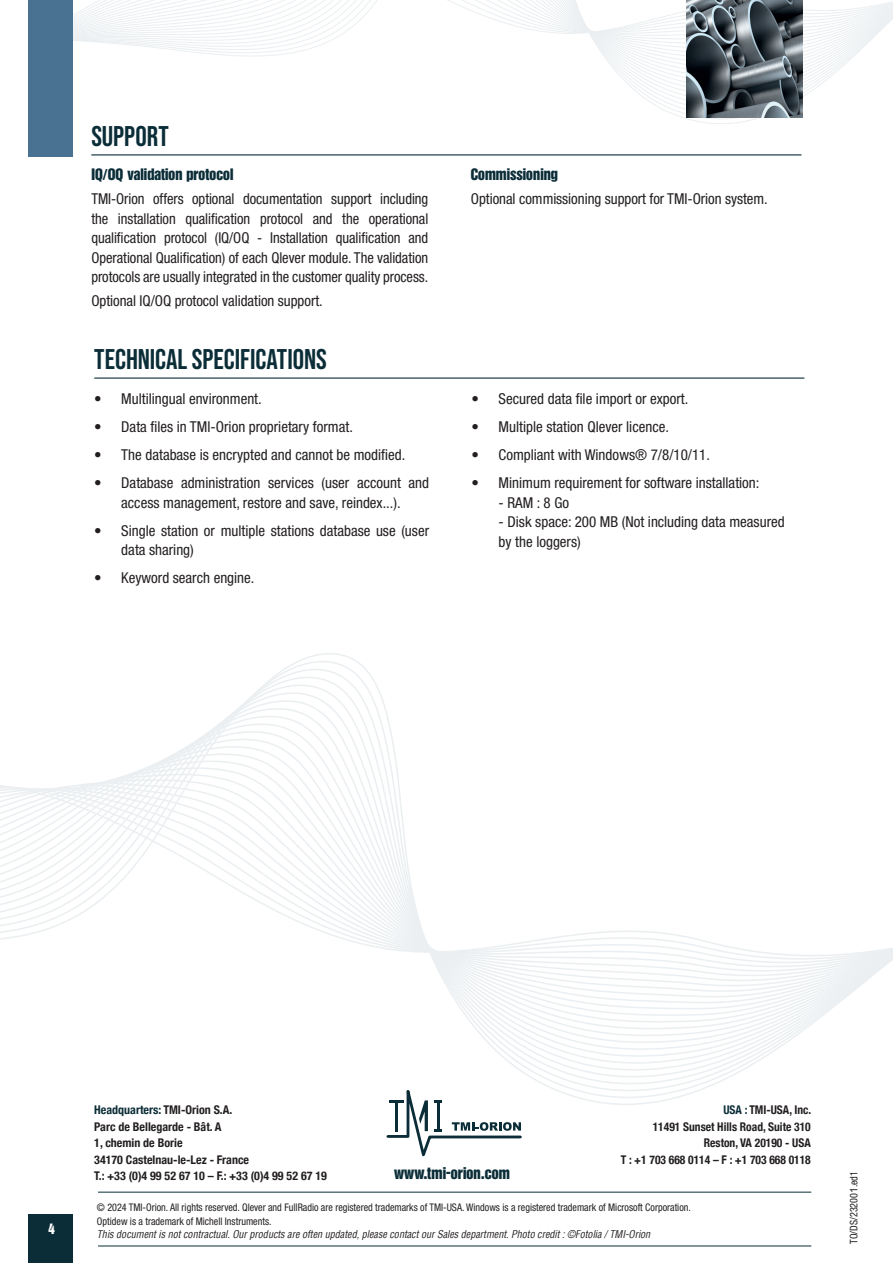
<style>
.page{position:relative;width:893px;height:1263px;background:#fff}
.page>*{position:absolute;margin:0;border:0;box-sizing:border-box;transform-origin:0 0}
.t1{font:28.5px "Bebas Neue";color:#0b2d38}
.t2{font:16.8px "Helvetica Inserat BQ";color:#0b2d38}
.t3{font:16.5px "Helvetica Inserat BQ";letter-spacing:-.005em;color:#0b2d38}
.t4{font:condensed 15px/19.5px "Helvetica Neue LT Pro";color:#231f20;text-align:center}
.t5{font:15px "Helvetica Inserat BQ";color:#fff}
.t6{font:700 condensed 12px/16.5px "Helvetica Neue";color:#231f20}
.t7{font:700 condensed 12px/16.5px "Helvetica Neue";color:#231f20;text-align:right;scale:.96 1}
.t8{font:condensed 10.5px/13.5px "Helvetica Neue LT Pro";color:#231f20;scale:.96 1}
.t9{font:italic condensed 10.5px "Helvetica";color:#231f20;scale:.96 1}
.s1{color:#fff}
.s2{color:#0b2d38}
.s3{font-family:"Arial";font-stretch:normal}
</style>
<div class="page">
<svg style="left:166px;top:653px;width:664px;height:452px"></svg>
<svg style="left:0;top:758px;width:893px;height:252px"></svg>
<hr style="left:98px;top:1192px;width:713px;height:1px;background:#0b2d38">
<hr style="left:98px;top:1245px;width:713px;height:1px;background:#0b2d38">
<svg style="left:385px;top:1067px;width:138px;height:90px"></svg>
<div style="left:29px;top:1215px;width:44px;height:48px;background:#0b2d38"></div>
<svg style="left:605px;top:58px;width:247px;height:66px"></svg>
<svg style="left:73px;top:0;width:820px;height:58px"></svg>
<img style="left:687px;top:0;width:115px;height:117px">
<div style="left:29px;top:0;width:44px;height:157px;background:#497192"></div>
<hr style="left:94px;top:377px;width:710px;height:2px;background:#0b2d38">
<hr style="left:91px;top:154px;width:710px;height:1px;background:#0b2d38">
<h1 class="t1" style="left:91px;top:120px;width:79px">SUPPORT</h1>
<p class="t3" style="left:91px;top:166px;width:144px">IQ/OQ validation protocol</p>
<p class="t4" style="left:91px;top:189px;width:339px;text-align:justify">TMI-Orion offers optional documentation support including the installation qualification protocol and the operational qualification protocol (IQ/OQ - Installation qualification and Operational Qualification) of each Qlever module. The validation protocols are usually integrated in the customer quality process.</p>
<p class="t4" style="left:91px;top:291px;width:233px">Optional IQ/OQ protocol validation support.</p>
<h1 class="t1" style="left:94px;top:343px;width:234px">TECHNICAL SPECIFICATIONS</h1>
<p class="t4" style="left:94px;top:389px;width:169px">• Multilingual environment.</p>
<p class="t4" style="left:94px;top:417px;width:260px">• Data files in TMI-Orion proprietary format.</p>
<p class="t4" style="left:94px;top:445px;width:313px">• The database is encrypted and cannot be modified.</p>
<p class="t4" style="left:94px;top:473px;width:336px">• Database administration services (user account and access management, restore and save, reindex...).</p>
<p class="t4" style="left:121px;top:521px;width:309px;text-align:left;text-indent:-27px">• Single station or multiple stations database use (user data sharing)</p>
<p class="t4" style="left:94px;top:568px;width:162px">• Keyword search engine.</p>
<p class="t3" style="left:471px;top:166px;width:89px">Commissioning</p>
<p class="t4" style="left:471px;top:189px;width:298px">Optional commissioning support for TMI-Orion system.</p>
<p class="t4" style="left:472px;top:389px;width:218px">• Secured data file import or export.</p>
<p class="t4" style="left:472px;top:417px;width:199px">• Multiple station Qlever licence.</p>
<p class="t4" style="left:472px;top:445px;width:240px">• Compliant with Windows® 7/8/10/11.</p>
<p class="t4" style="left:472px;top:473px;width:289px">• Minimum requirement for software installation:</p>
<p class="t4" style="left:472px;top:493px;width:99px"><span class="s1">•</span> - RAM : 8 Go</p>
<p class="t4" style="left:472px;top:512px;width:315px"><span class="s1">•</span> - Disk space: 200 MB (Not including data measured</p>
<p class="t4" style="left:472px;top:532px;width:111px"><span class="s1">•</span> by the loggers)</p>
<p class="t5" style="left:48px;top:1221px;width:8px">4</p>
<p class="t6" style="left:94px;top:1101px;width:234px"><span class="s2">Headquarters:</span> TMI-Orion S.A.<br>Parc de Bellegarde - Bât. A<br>1, chemin de Borie<br>34170 Castelnau-le-Lez - France<br>T.: +33 (0)4 99 52 67 10 – F.: +33 (0)4 99 52 67 19</p>
<p class="t7" style="left:621px;top:1101px;width:200px"><span class="s2">USA :</span> TMI-USA, Inc.<br>11491 Sunset Hills Road, Suite 310<br>Reston, VA 20190 - USA<br>T : +1 703 668 0114 – F : +1 703 668 0118</p>
<p class="t8" style="left:97px;top:1201px;width:620px">© 2024 TMI-Orion. All rights reserved. Qlever and FullRadio are registered trademarks of TMI-USA. Windows is a registered trademark of Microsoft Corporation.<br>Optidew is a trademark of Michell Instruments.</p>
<p class="t9" style="left:97px;top:1228px;width:578px">This document is not contractual. Our products are often updated, please contact our Sales department. Photo credit : ©Fotolia / TMI-Orion</p>
<p class="t2" style="left:394px;top:1164px;width:117px">www.tmi-orion.com</p>
<p class="t8" style="left:847px;top:1244px;width:77px;rotate:-90deg">TO/DS/23200<span class="s3">1</span>.ed1</p>
</div>
